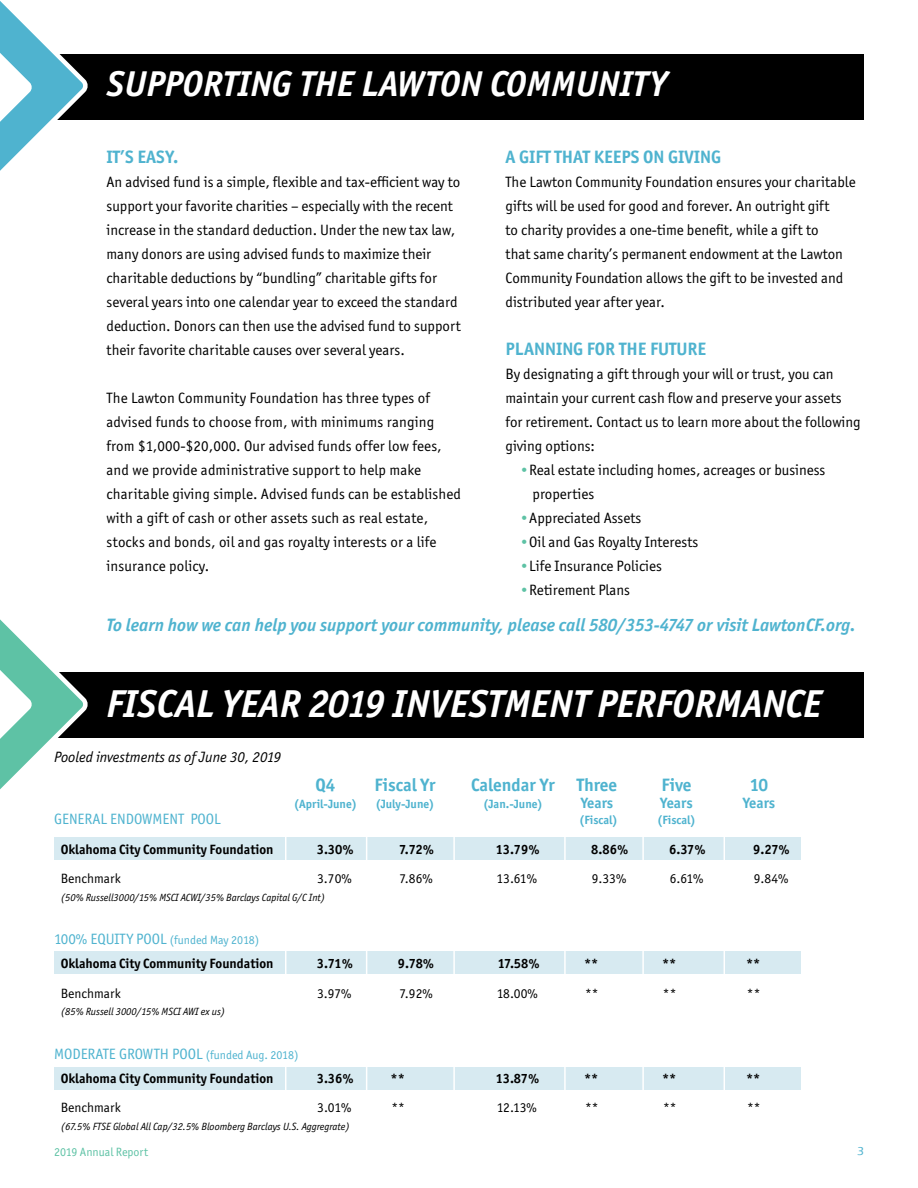
<style>
.page{position:relative;width:918px;height:1188px;background:#fff}
.page>*{position:absolute;margin:0;border:0;box-sizing:border-box;transform-origin:0 0}
.t1{font:italic 700 39px "Officina San ITC";letter-spacing:-.005em;color:#fff}
.t2{font:italic 700 36px "Officina San ITC";color:#fff}
.t3{font:italic 700 18px "Officina San ITC";color:#4fb3cf}
.t4{font:700 18px "Officina San ITC";color:#4fb3cf}
.t5{font:15px/24px "Officina San ITC";color:#000}
.t6{font:15px "Officina San ITC";color:#4fb3cf}
.t7{font:italic 15px "Officina San ITC";color:#000}
.t8{font:700 15px "Officina San ITC";color:#4fb3cf}
.t9{font:700 13.5px "Officina San ITC";color:#000}
.t10{font:13.5px "Officina San ITC";color:#000}
.t11{font:700 12px "Officina San ITC";color:#4fb3cf}
.t12{font:12px "Officina San ITC";color:#4fb3cf}
.t13{font:12px "Officina San ITC";color:#5ec2a5}
.t14{font:500 12px "Eras ITC";color:#4fb3cf}
.t15{font:italic 10.5px "Officina San ITC";color:#000}
.s1{color:#5ec2a5}
.s2{font-size:15px}
.s3{font-size:12px}
</style>
<div class="page">
<div style="left:51px;top:54px;width:813px;height:65px;background:#000"></div>
<svg style="left:0;top:1px;width:92px;height:170px"></svg>
<div style="left:54px;top:1067px;width:746px;height:23px;background:#d7eaf1"></div>
<div style="left:54px;top:951px;width:746px;height:23px;background:#d7eaf1"></div>
<div style="left:54px;top:837px;width:746px;height:23px;background:#d7eaf1"></div>
<hr style="left:285px;top:777px;width:1px;height:325px;background:#fff">
<hr style="left:366px;top:777px;width:1px;height:325px;background:#fff">
<hr style="left:453px;top:777px;width:2px;height:325px;background:#fff">
<hr style="left:564px;top:777px;width:2px;height:325px;background:#fff">
<hr style="left:642px;top:777px;width:2px;height:325px;background:#fff">
<hr style="left:724px;top:777px;width:1px;height:325px;background:#fff">
<div style="left:51px;top:673px;width:813px;height:65px;background:#000"></div>
<svg style="left:0;top:619px;width:92px;height:171px"></svg>
<p class="t2" style="left:106px;top:62px;width:562px">SUPPORTING THE LAWTON COMMUNITY</p>
<p class="t4" style="left:106px;top:145px;width:73px">IT’S EASY.</p>
<p class="t5" style="left:106px;top:169px;width:356px">An advised fund is a simple, flexible and tax-efficient way to support your favorite charities – especially with the recent increase in the standard deduction. Under the new tax law, many donors are using advised funds to maximize their charitable deductions by “bundling” charitable gifts for several years into one calendar year to exceed the standard deduction. Donors can then use the advised fund to support their favorite charitable causes over several years.</p>
<p class="t5" style="left:106px;top:385px;width:356px">The Lawton Community Foundation has three types of advised funds to choose from, with minimums ranging from $1,000-$20,000. Our advised funds offer low fees, and we provide administrative support to help make charitable giving simple. Advised funds can be established with a gift of cash or other assets such as real estate, stocks and bonds, oil and gas royalty interests or a life insurance policy.</p>
<p class="t4" style="left:506px;top:145px;width:217px">A GIFT THAT KEEPS ON GIVING</p>
<p class="t5" style="left:506px;top:169px;width:352px">The Lawton Community Foundation ensures your charitable gifts will be used for good and forever. An outright gift<br>to charity provides a one-time benefit, while a gift to<br>that same charity’s permanent endowment at the Lawton Community Foundation allows the gift to be invested and distributed year after year.</p>
<p class="t4" style="left:506px;top:337px;width:202px">PLANNING FOR THE FUTURE</p>
<p class="t5" style="left:506px;top:361px;width:357px">By designating a gift through your will or trust, you can maintain your current cash flow and preserve your assets for retirement. Contact us to learn more about the following giving options:</p>
<p class="t5" style="left:532px;top:457px;width:294px;text-indent:-14px"><span class="s1">•</span>Real estate including homes, acreages or business properties</p>
<p class="t5" style="left:519px;top:505px;width:124px"><span class="s1">•</span>Appreciated Assets</p>
<p class="t5" style="left:519px;top:529px;width:181px"><span class="s1">•</span>Oil and Gas Royalty Interests</p>
<p class="t5" style="left:519px;top:553px;width:144px"><span class="s1">•</span>Life Insurance Policies</p>
<p class="t5" style="left:519px;top:577px;width:113px"><span class="s1">•</span>Retirement Plans</p>
<p class="t3" style="left:106px;top:614px;width:751px">To learn how we can help you support your community, please call 580/353-4747 or visit LawtonCF.org.</p>
<p class="t1" style="left:106px;top:680px;width:717px">FISCAL YEAR 2019 INVESTMENT PERFORMANCE</p>
<p class="t7" style="left:54px;top:749px;width:229px">Pooled investments as of June 30, 2019</p>
<p class="t4" style="left:316px;top:774px;width:21px">Q4</p>
<p class="t4" style="left:374px;top:774px;width:63px">Fiscal Yr</p>
<p class="t4" style="left:471px;top:774px;width:147px">Calendar Yr Three</p>
<p class="t4" style="left:661px;top:774px;width:32px">Five</p>
<p class="t4" style="left:750px;top:774px;width:20px">10</p>
<p class="t11" style="left:294px;top:796px;width:65px">(April-June)</p>
<p class="t11" style="left:375px;top:796px;width:61px">(July-June)</p>
<p class="t11" style="left:483px;top:796px;width:61px">(Jan.-June)</p>
<p class="t8" style="left:581px;top:794px;width:34px">Years</p>
<p class="t8" style="left:660px;top:794px;width:34px">Years</p>
<p class="t8" style="left:743px;top:794px;width:34px">Years</p>
<p class="t6" style="left:54px;top:811px;width:168px">GENERAL ENDOWMENT POOL</p>
<p class="t11" style="left:579px;top:813px;width:40px">(Fiscal)</p>
<p class="t11" style="left:657px;top:813px;width:40px">(Fiscal)</p>
<p class="t9" style="left:61px;top:841px;width:214px">Oklahoma City Community Foundation</p>
<p class="t9" style="left:317px;top:841px;width:38px">3.30%</p>
<p class="t9" style="left:399px;top:841px;width:37px">7.72%</p>
<p class="t9" style="left:496px;top:841px;width:45px">13.79%</p>
<p class="t9" style="left:591px;top:841px;width:38px">8.86%</p>
<p class="t9" style="left:669px;top:841px;width:38px">6.37%</p>
<p class="t9" style="left:753px;top:841px;width:38px">9.27%</p>
<p class="t10" style="left:61px;top:871px;width:61px">Benchmark</p>
<p class="t10" style="left:317px;top:871px;width:36px">3.70%</p>
<p class="t10" style="left:400px;top:871px;width:35px">7.86%</p>
<p class="t10" style="left:497px;top:871px;width:42px">13.61%</p>
<p class="t10" style="left:592px;top:871px;width:36px">9.33%</p>
<p class="t10" style="left:670px;top:871px;width:35px">6.61%</p>
<p class="t10" style="left:754px;top:871px;width:36px">9.84%</p>
<p class="t15" style="left:61px;top:891px;width:266px">(50% Russell3000/15% MSCI ACWI/35% Barclays Capital G/C Int)</p>
<p class="t12" style="left:54px;top:933px;width:207px"><span class="s2">100% EQUITY POOL</span> (funded May 2018)</p>
<p class="t9" style="left:61px;top:955px;width:214px">Oklahoma City Community Foundation</p>
<p class="t9" style="left:317px;top:955px;width:38px">3.71%</p>
<p class="t9" style="left:398px;top:955px;width:38px">9.78%</p>
<p class="t9" style="left:498px;top:955px;width:44px">17.58%</p>
<p class="t9" style="left:584px;top:955px;width:16px">**</p>
<p class="t9" style="left:662px;top:955px;width:16px">**</p>
<p class="t9" style="left:746px;top:955px;width:16px">**</p>
<p class="t10" style="left:61px;top:985px;width:61px">Benchmark</p>
<p class="t10" style="left:317px;top:985px;width:36px">3.97%</p>
<p class="t10" style="left:400px;top:985px;width:35px">7.92%</p>
<p class="t10" style="left:497px;top:985px;width:42px">18.00%</p>
<p class="t10" style="left:585px;top:985px;width:15px">**</p>
<p class="t10" style="left:663px;top:985px;width:15px">**</p>
<p class="t10" style="left:747px;top:985px;width:15px">**</p>
<p class="t15" style="left:61px;top:1006px;width:166px">(85% Russell 3000/15% MSCI AWI ex us)</p>
<p class="t6" style="left:54px;top:1045px;width:246px">MODERATE GROWTH POOL <span class="s3">(funded Aug. 2018)</span></p>
<p class="t9" style="left:61px;top:1070px;width:214px">Oklahoma City Community Foundation</p>
<p class="t9" style="left:317px;top:1070px;width:38px">3.36%</p>
<p class="t9" style="left:391px;top:1070px;width:16px">**</p>
<p class="t9" style="left:496px;top:1070px;width:45px">13.87%</p>
<p class="t9" style="left:584px;top:1070px;width:16px">**</p>
<p class="t9" style="left:662px;top:1070px;width:16px">**</p>
<p class="t9" style="left:746px;top:1070px;width:16px">**</p>
<p class="t10" style="left:61px;top:1100px;width:61px">Benchmark</p>
<p class="t10" style="left:317px;top:1100px;width:36px">3.01%</p>
<p class="t10" style="left:392px;top:1100px;width:15px">**</p>
<p class="t10" style="left:497px;top:1100px;width:42px">12.13%</p>
<p class="t10" style="left:585px;top:1100px;width:15px">**</p>
<p class="t10" style="left:663px;top:1100px;width:15px">**</p>
<p class="t10" style="left:747px;top:1100px;width:15px">**</p>
<p class="t15" style="left:61px;top:1120px;width:291px">(67.5% FTSE Global All Cap/32.5% Bloomberg Barclays U.S. Aggregrate)</p>
<p class="t13" style="left:54px;top:1145px;width:96px">2019 Annual Report</p>
<p class="t14" style="left:857px;top:1144px;width:8px">3</p>
</div>
